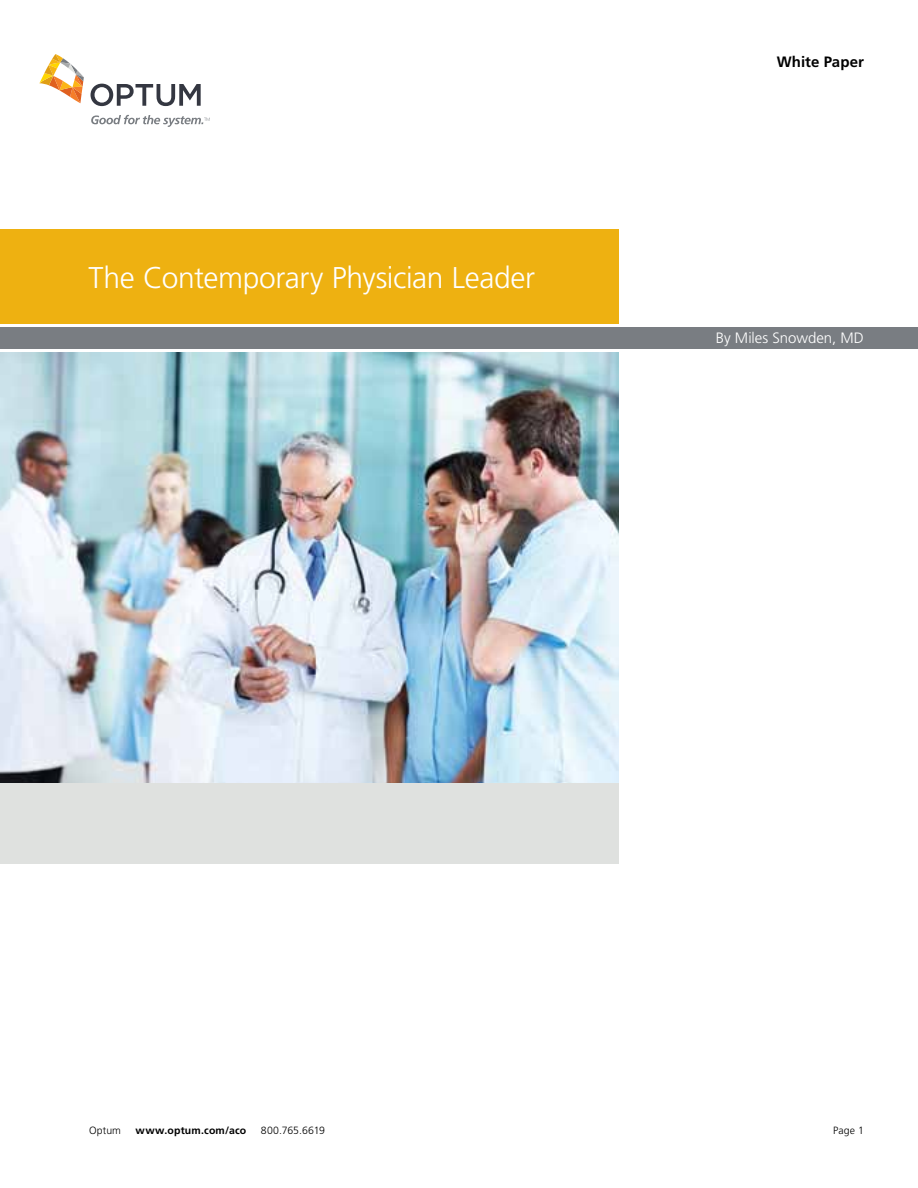
<style>
.page{position:relative;width:918px;height:1188px;background:#fff}
.page>*{position:absolute;margin:0;border:0;box-sizing:border-box;transform-origin:0 0}
.t1{font:300 30px "Frutiger LT Std";letter-spacing:-.01em;color:#fff}
.t2{font:300 15px "Frutiger LT Std";color:#fff}
.t3{font:700 15px "Frutiger LT Std";letter-spacing:.005em;color:#000}
.t4{font:300 10.5px "Frutiger LT Std";letter-spacing:.005em;color:#000}
.t5{font:700 10.5px "Frutiger LT Std";letter-spacing:.02em;color:#000}
</style>
<div class="page">
<div style="left:0;top:783px;width:619px;height:81px;background:#dfe1df"></div>
<div style="left:0;top:230px;width:619px;height:94px;background:#eeb111"></div>
<div style="left:0;top:327px;width:918px;height:22px;background:#797d82"></div>
<img style="left:0;top:352px;width:619px;height:431px">
<svg style="left:91px;top:115px;width:119px;height:12px"></svg>
<svg style="left:39px;top:54px;width:45px;height:49px"></svg>
<svg style="left:91px;top:84px;width:110px;height:22px"></svg>
<p class="t1" style="left:89px;top:261px;width:448px">The Contemporary Physician Leader</p>
<p class="t3" style="left:777px;top:53px;width:89px">White Paper</p>
<p class="t2" style="left:716px;top:329px;width:150px">By Miles Snowden, MD</p>
<p class="t4" style="left:89px;top:1124px;width:33px">Optum</p>
<p class="t5" style="left:136px;top:1124px;width:112px">www.optum.com/aco</p>
<p class="t4" style="left:261px;top:1124px;width:66px">800.765.6619</p>
<p class="t4" style="left:833px;top:1124px;width:32px">Page 1</p>
</div>
